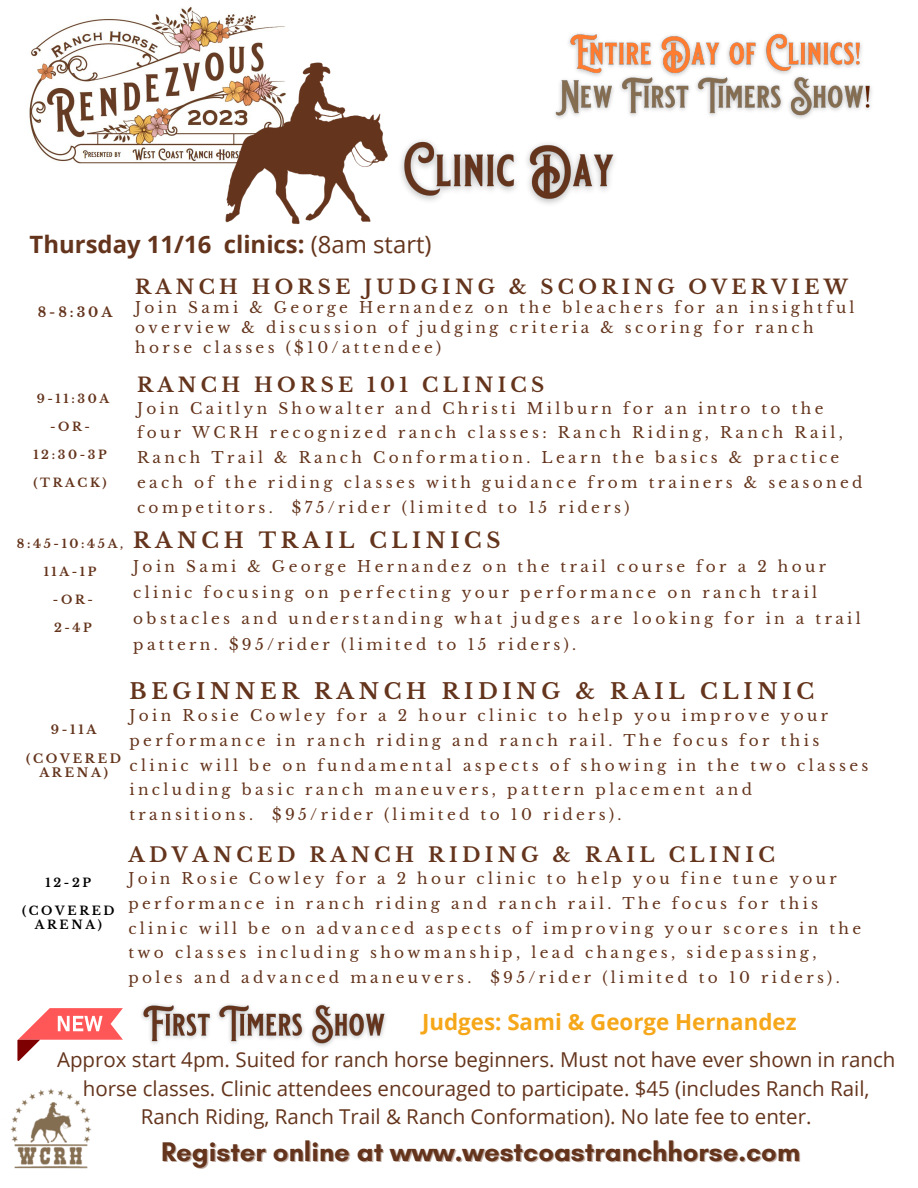
<style>
.page{position:relative;width:918px;height:1188px;background:#fff}
.page>*{position:absolute;margin:0;border:0;box-sizing:border-box;transform-origin:0 0}
.t1{font:700 27.45px "Glacial Indifference";color:#64341c}
.t2{font:700 23.85px "Open Sans";color:#64341c}
.t3{font:700 22.35px "Open Sans";color:#f6a719}
.t4{font:700 21.6px "Libre Baskerville";letter-spacing:.22em;color:#64341c}
.t5{font:700 21.15px "Libre Baskerville";letter-spacing:.22em;color:#64341c}
.t6{font:20.55px/28.2px "Open Sans";color:#64341c;text-align:center}
.t7{font:700 20.1px "Libre Baskerville";letter-spacing:.22em;color:#64341c}
.t8{font:700 19.8px "Libre Baskerville";letter-spacing:.22em;color:#64341c}
.t9{font:700 19.65px "Libre Baskerville";letter-spacing:.22em;color:#64341c}
.t10{font:15.3px/24.8px "Libre Baskerville";letter-spacing:.22em;color:#64341c}
.t11{font:700 13.5px "Libre Baskerville";color:#64341c}
.t12{font:700 12.3px/14.4px "Libre Baskerville";letter-spacing:.22em;color:#64341c;text-align:center}
.t13{font:700 12px "Libre Baskerville";letter-spacing:.22em;color:#64341c}
.t14{font:700 12px/14px "Libre Baskerville";letter-spacing:.22em;color:#000;text-align:center}
.s1{font-weight:400}
.s2{color:rgb(255 255 255/.4)}
</style>
<div class="page">
<img style="left:10px;top:1088px;width:82px;height:81px">
<img style="left:29px;top:6px;width:256px;height:158px">
<img style="left:201px;top:37px;width:187px;height:187px">
<img style="left:401px;top:140px;width:214px;height:64px">
<img style="left:141px;top:1004px;width:245px;height:43px">
<img style="left:555px;top:33px;width:317px;height:86px">
<svg style="left:17px;top:1008px;width:106px;height:53px"></svg>
<p class="t2" style="left:30px;top:227px;width:403px">Thursday 11/16 clinics: <span class="s1">(8am start)</span></p>
<p class="t11" style="left:38px;top:304px;width:76px">8-8:30A</p>
<p class="t13" style="left:37px;top:392px;width:74px">9-11:30A</p>
<p class="t13" style="left:50px;top:420px;width:41px">-OR-</p>
<p class="t13" style="left:33px;top:448px;width:75px">12:30-3P</p>
<p class="t13" style="left:33px;top:476px;width:75px">(TRACK)</p>
<p class="t13" style="left:17px;top:536px;width:108px">8:45-10:45A,</p>
<p class="t13" style="left:44px;top:564px;width:54px">11A-1P</p>
<p class="t13" style="left:53px;top:592px;width:41px">-OR-</p>
<p class="t13" style="left:54px;top:620px;width:39px">2-4P</p>
<p class="t9" style="left:135px;top:275px;width:714px">RANCH HORSE JUDGING &amp; SCORING OVERVIEW</p>
<p class="t10" style="left:135px;top:297px;width:721px;line-height:20.2px">Join Sami &amp; George Hernandez on the bleachers for an insightful overview &amp; discussion of judging criteria &amp; scoring for ranch horse classes ($10/attendee)</p>
<p class="t8" style="left:137px;top:373px;width:409px">RANCH HORSE 101 CLINICS</p>
<p class="t10" style="left:137px;top:396px;width:727px">Join Caitlyn Showalter and Christi Milburn for an intro to the four WCRH recognized ranch classes: Ranch Riding, Ranch Rail, Ranch Trail &amp; Ranch Conformation. Learn the basics &amp; practice each of the riding classes with guidance from trainers &amp; seasoned competitors. $75/rider (limited to 15 riders)</p>
<p class="t5" style="left:133px;top:527px;width:369px">RANCH TRAIL CLINICS</p>
<p class="t10" style="left:133px;top:554px;width:729px;line-height:25.8px">Join Sami &amp; George Hernandez on the trail course for a 2 hour clinic focusing on perfecting your performance on ranch trail obstacles and understanding what judges are looking for in a trail pattern. $95/rider (limited to 15 riders).</p>
<p class="t4" style="left:129px;top:678px;width:686px">BEGINNER RANCH RIDING &amp; RAIL CLINIC</p>
<p class="t10" style="left:129px;top:703px;width:741px">Join Rosie Cowley for a 2 hour clinic to help you improve your performance in ranch riding and ranch rail. The focus for this clinic will be on fundamental aspects of showing in the two classes including basic ranch maneuvers, pattern placement and transitions. $95/rider (limited to 10 riders).</p>
<p class="t7" style="left:128px;top:842px;width:648px">ADVANCED RANCH RIDING &amp; RAIL CLINIC</p>
<p class="t10" style="left:128px;top:866px;width:734px">Join Rosie Cowley for a 2 hour clinic to help you fine tune your performance in ranch riding and ranch rail. The focus for this clinic will be on advanced aspects of improving your scores in the two classes including showmanship, lead changes, sidepassing, poles and advanced maneuvers. $95/rider (limited to 10 riders).</p>
<p class="t12" style="left:51px;top:723px;width:47px">9-11A</p>
<p class="t12" style="left:26px;top:751px;width:96px">(COVERED<br>ARENA)</p>
<p class="t14" style="left:46px;top:876px;width:47px">12-2P</p>
<p class="t14" style="left:22px;top:904px;width:94px">(COVERED<br>ARENA)</p>
<p class="t3" style="left:423px;top:1006px;width:375px"><span class="s2">J</span>udges: Sami &amp; George Hernandez</p>
<p class="t6" style="left:57px;top:1045px;width:840px">Approx start 4pm. Suited for ranch horse beginners. Must not have ever shown in ranch horse classes. Clinic attendees encouraged to participate. $45 (includes Ranch Rail,<br>Ranch Riding, Ranch Trail &amp; Ranch Conformation). No late fee to enter.</p>
<p class="t1" style="left:161px;top:1135px;width:641px">Register online at www.westcoastranchhorse.com</p>
</div>
